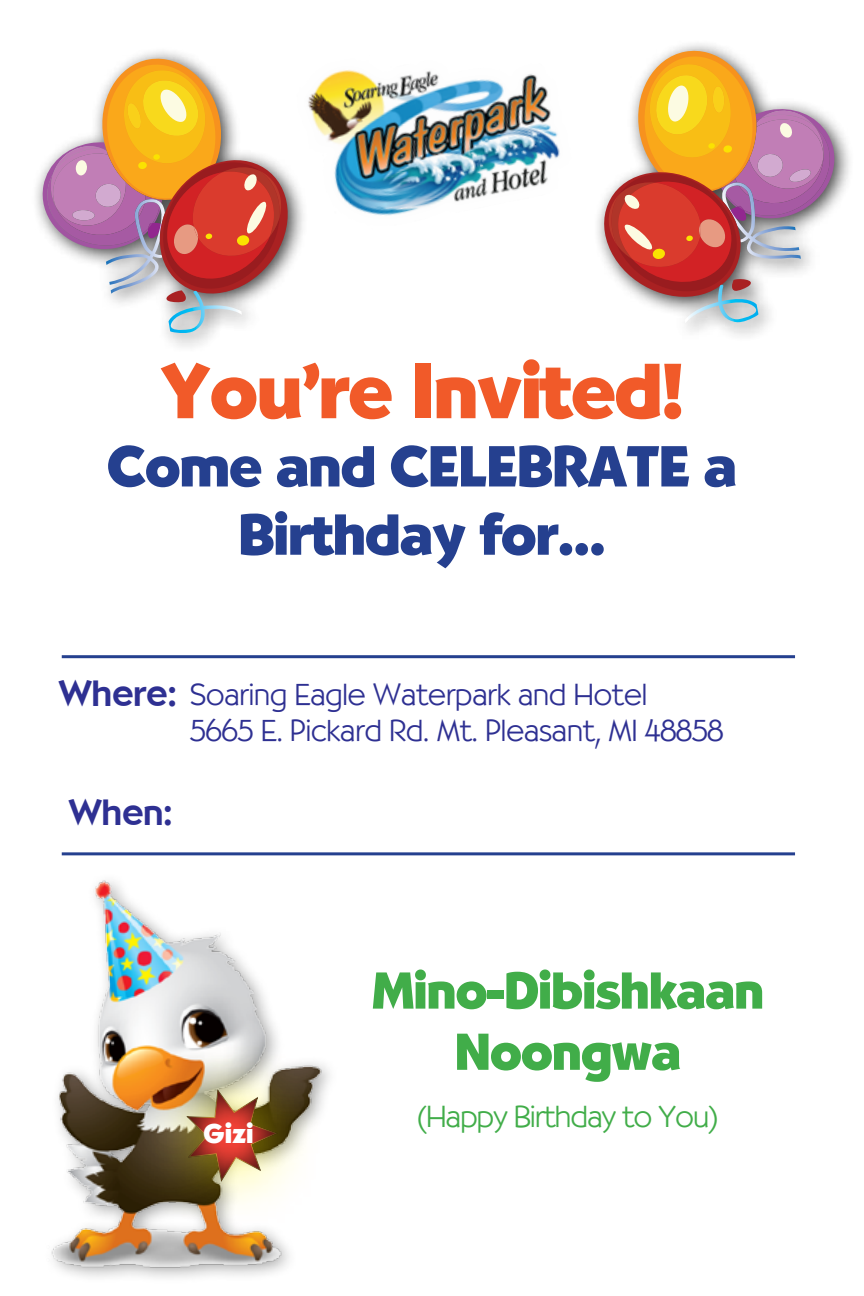
<style>
.page{position:relative;width:864px;height:1296px;background:#fff}
.page>*{position:absolute;margin:0;border:0;box-sizing:border-box;transform-origin:0 0}
.t1{font:76.8px "Cg Bernhardt Bd";letter-spacing:-.02em;color:#f15a29}
.t2{font:57px/68.4px "Cg Bernhardt Bd";letter-spacing:-.02em;color:#25408f;text-align:center}
.t3{font:51px/61.2px "Cg Bernhardt Bd";letter-spacing:-.02em;color:#41ad49;text-align:center}
.t4{font:36px "Cg Bernhardt Md";color:#2e3092}
.t5{font:30px/36px "Cg Bernhardt Lt";color:#2e3092}
.t6{font:30px "Cg Bernhardt Lt";letter-spacing:-.02em;color:#41ad49}
.t7{font:27px "Cg Bernhardt Bd";color:#fff}
</style>
<div class="page">
<hr style="left:62px;top:655px;width:733px;height:3px;background:#25408f">
<hr style="left:62px;top:852px;width:733px;height:3px;background:#25408f">
<img style="left:308px;top:70px;width:252px;height:146px">
<div style="left:592px;top:40px;width:262px;height:302px;background:#000;opacity:.75"></div>
<svg style="left:595px;top:46px;width:248px;height:277px"></svg>
<div style="left:31px;top:47px;width:277px;height:307px;background:#000;opacity:.75"></div>
<svg style="left:38px;top:54px;width:253px;height:280px"></svg>
<div style="left:44px;top:872px;width:296px;height:413px;background:#000;opacity:.36"></div>
<img style="left:44px;top:872px;width:286px;height:400px">
<div style="left:133px;top:1038px;width:195px;height:196px;background:#fff200;opacity:.75"></div>
<div style="left:185px;top:1085px;width:96px;height:99px;background:#000;opacity:.75"></div>
<h1 class="t1" style="left:160px;top:343px;width:525px">You’re Invited!</h1>
<h2 class="t2" style="left:107px;top:434px;width:632px">Come and CELEBRATE a<br>Birthday for...</h2>
<p class="t4" style="left:58px;top:673px;width:119px">Where:</p>
<p class="t5" style="left:190px;top:677px;width:535px">Soaring Eagle Waterpark and Hotel<br>5665 E. Pickard Rd. Mt. Pleasant, MI 48858</p>
<p class="t4" style="left:68px;top:792px;width:105px">When:</p>
<p class="t7" style="left:204px;top:1117px;width:51px">Gizi</p>
<h3 class="t3" style="left:371px;top:961px;width:394px">Mino-Dibishkaan<br>Noongwa</h3>
<p class="t6" style="left:418px;top:1099px;width:302px">(Happy Birthday to You)</p>
</div>
